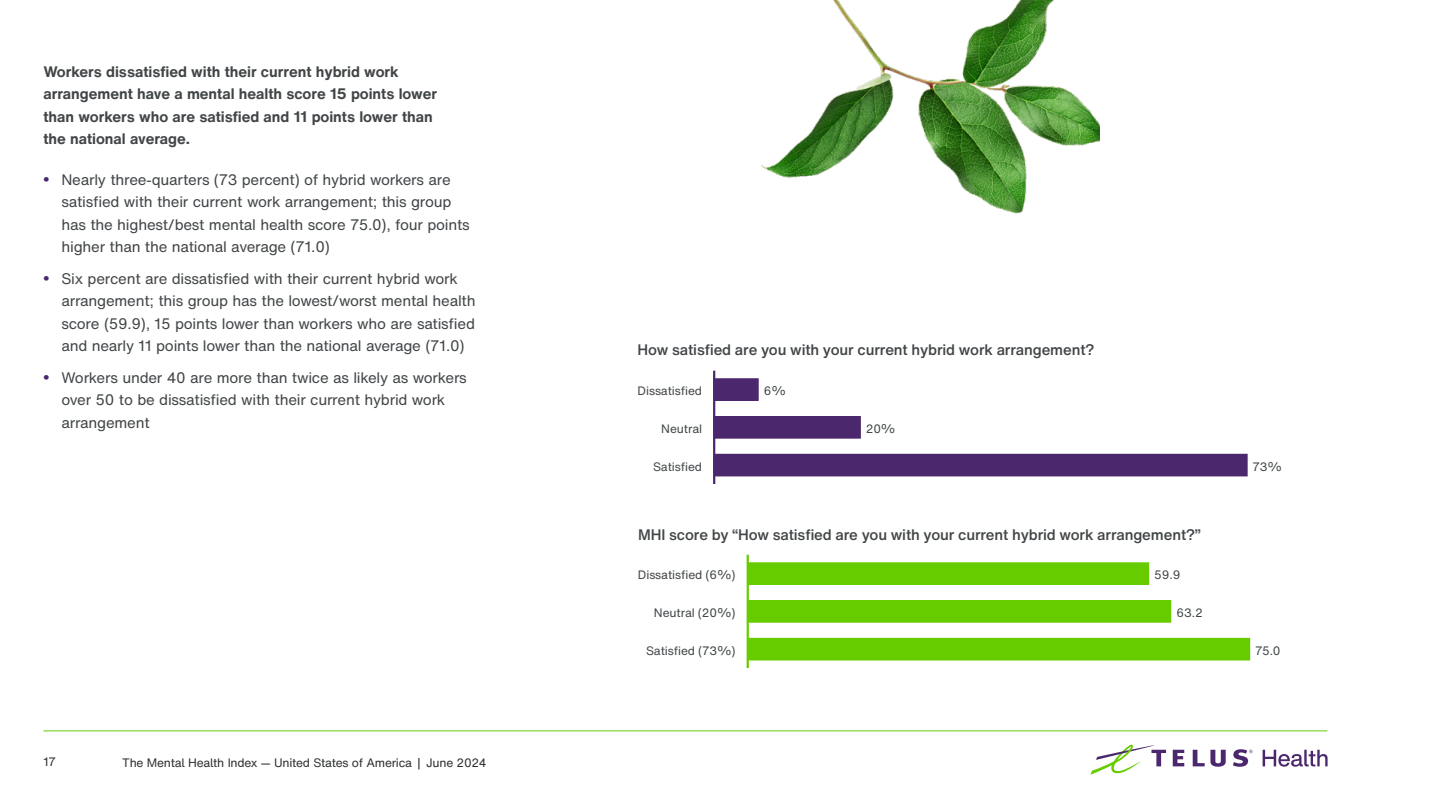
<style>
.page{position:relative;width:1440px;height:810px;background:#fff}
.page>*{position:absolute;margin:0;border:0;box-sizing:border-box;transform-origin:0 0}
.t1{font:15px/22.5px "H Nfor TELUS";letter-spacing:-.015em;color:#414547}
.t2{font:700 15px/22.5px "H Nfor TELUS";letter-spacing:-.005em;color:#414547}
.t3{font:500 15px "H Nfor TELUS";letter-spacing:-.01em;color:#414547}
.t4{font:12px "H Nfor TELUS";letter-spacing:-.005em;color:#414547}
.t5{font:12px "H Nfor TELUSSA";letter-spacing:-.02em;color:#2c2e30}
.t6{font:12px "H Nfor TELUS";color:#2c2e30}
.s1{font-family:"Arial";font-weight:700;font-size:16.5px;color:#4b286d}
</style>
<div class="page">
<svg style="left:1173px;top:750px;width:11px;height:16px"></svg>
<svg style="left:1193px;top:750px;width:33px;height:17px"></svg>
<svg style="left:1090px;top:745px;width:76px;height:30px"></svg>
<svg style="left:1233px;top:749px;width:20px;height:18px"></svg>
<svg style="left:1263px;top:750px;width:65px;height:17px"></svg>
<hr style="left:44px;top:730px;width:1284px;height:1px;background:#6c0">
<hr style="left:713px;top:371px;width:2px;height:113px;background:#4b286d">
<div style="left:714px;top:379px;width:44px;height:21px;background:#4b286d"></div>
<div style="left:713px;top:378px;width:46px;height:23px;border:2px solid #4b286d"></div>
<div style="left:714px;top:417px;width:146px;height:21px;background:#4b286d"></div>
<div style="left:713px;top:416px;width:148px;height:23px;border:2px solid #4b286d"></div>
<div style="left:714px;top:455px;width:533px;height:21px;background:#4b286d"></div>
<div style="left:713px;top:454px;width:535px;height:22px;border:2px solid #4b286d"></div>
<hr style="left:747px;top:555px;width:2px;height:113px;background:#6c0">
<div style="left:748px;top:563px;width:400px;height:21px;background:#6c0"></div>
<div style="left:747px;top:562px;width:402px;height:23px;border:2px solid #6c0"></div>
<div style="left:748px;top:601px;width:423px;height:21px;background:#6c0"></div>
<div style="left:747px;top:600px;width:424px;height:23px;border:2px solid #6c0"></div>
<div style="left:748px;top:639px;width:501px;height:21px;background:#6c0"></div>
<div style="left:747px;top:638px;width:503px;height:23px;border:2px solid #6c0"></div>
<img style="left:761px;top:0;width:339px;height:214px">
<p class="t2" style="left:44px;top:60px;width:395px">Workers dissatisfied with their current hybrid work arrangement have a mental health score 15 points lower than workers who are satisfied and 11 points lower than the national average.</p>
<p class="t1" style="left:62px;top:168px;width:410px;text-indent:-18px"><span class="s1">•</span> Nearly three-quarters (73 percent) of hybrid workers are satisfied with their current work arrangement; this group has the highest/best mental health score 75. 0), four points higher than the national average (71.0)</p>
<p class="t1" style="left:62px;top:267px;width:416px;text-indent:-18px"><span class="s1">•</span> Six percent are dissatisfied with their current hybrid work arrangement; this group has the lowest/worst mental health score (59. 9), 15 points lower than workers who are satisfied and nearly 11 points lower than the national average (71. 0)</p>
<p class="t1" style="left:62px;top:366px;width:407px;text-indent:-18px"><span class="s1">•</span> Workers under 40 are more than twice as likely as workers over 50 to be dissatisfied with their current hybrid work arrangement</p>
<p class="t6" style="left:44px;top:754px;width:14px">17</p>
<p class="t5" style="left:122px;top:754px;width:366px">The Mental Health Index — United States of America | June 2024</p>
<p class="t3" style="left:638px;top:340px;width:458px">How satisfied are you with your current hybrid work arrangement?</p>
<p class="t4" style="left:764px;top:382px;width:24px">6%</p>
<p class="t4" style="left:866px;top:420px;width:31px">20%</p>
<p class="t4" style="left:653px;top:458px;width:51px">Satisfied</p>
<p class="t4" style="left:1253px;top:458px;width:31px">73%</p>
<p class="t4" style="left:638px;top:382px;width:66px">Dissatisfied</p>
<p class="t4" style="left:661px;top:420px;width:42px">Neutral</p>
<p class="t3" style="left:638px;top:524px;width:564px">MHI score by “How satisfied are you with your current hybrid work arrangement?”</p>
<p class="t4" style="left:1154px;top:566px;width:28px">59.9</p>
<p class="t4" style="left:1177px;top:604px;width:28px">63.2</p>
<p class="t4" style="left:646px;top:642px;width:91px">Satisfied (73%)</p>
<p class="t4" style="left:1255px;top:642px;width:27px">75.0</p>
<p class="t4" style="left:638px;top:566px;width:99px">Dissatisfied (6%)</p>
<p class="t4" style="left:654px;top:604px;width:83px">Neutral (20%)</p>
</div>
